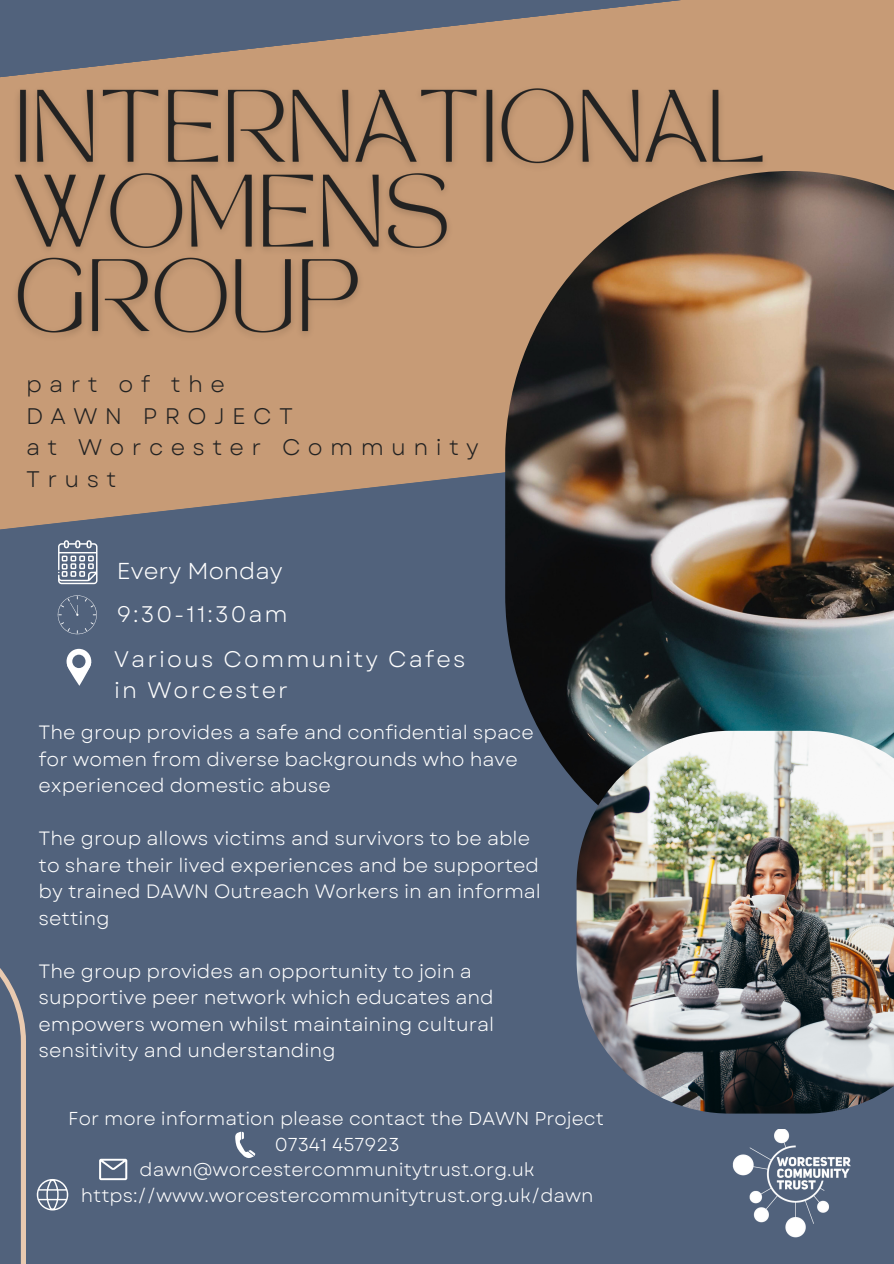
<style>
.page{position:relative;width:894px;height:1264px;background:#fff}
.page>*{position:absolute;margin:0;border:0;box-sizing:border-box;transform-origin:0 0}
.t1{font:22.95px "Garet";color:#fff}
.t2{font:22.5px/31.5px "Garet";letter-spacing:.325em;color:#222}
.t3{font:22.5px/31.5px "Garet";letter-spacing:.09em;color:#fff}
.t4{font:19.2px/26.5px "Garet";color:#fff}
.t5{font:18.6px "Garet";color:#fff}
</style>
<div class="page">
<div style="left:0;top:0;width:893px;height:1263px;background:#51627c"></div>
<svg style="left:0;top:0;width:893px;height:530px;fill:#c79b76"></svg>
<svg style="left:0;top:968px;width:26px;height:295px"></svg>
<img style="left:4px;top:80px;width:773px;height:294px">
<img style="left:505px;top:171px;width:388px;height:612px">
<svg style="left:58px;top:595px;width:39px;height:39px"></svg>
<svg style="left:66px;top:648px;width:25px;height:38px"></svg>
<svg style="left:58px;top:540px;width:39px;height:44px"></svg>
<svg style="left:235px;top:1131px;width:20px;height:27px"></svg>
<svg style="left:99px;top:1158px;width:28px;height:22px"></svg>
<svg style="left:37px;top:1179px;width:31px;height:31px"></svg>
<img style="left:576px;top:730px;width:317px;height:383px">
<img style="left:732px;top:1129px;width:119px;height:108px">
<p class="t2" style="left:26px;top:369px;width:200px">part of the</p>
<p class="t2" style="left:26px;top:400px;width:268px">DAWN PROJECT</p>
<p class="t2" style="left:26px;top:432px;width:454px">at Worcester Community<br>Trust</p>
<p class="t1" style="left:117px;top:554px;width:167px">Every Monday</p>
<p class="t3" style="left:117px;top:598px;width:172px">9:30-11:30am</p>
<p class="t3" style="left:114px;top:643px;width:352px">Various Community Cafes in Worcester</p>
<p class="t4" style="left:39px;top:719px;width:496px">The group provides a safe and confidential space for women from diverse backgrounds who have experienced domestic abuse</p>
<p class="t4" style="left:39px;top:825px;width:503px">The group allows victims and survivors to be able to share their lived experiences and be supported by trained DAWN Outreach Workers in an informal setting</p>
<p class="t4" style="left:39px;top:957px;width:457px">The group provides an opportunity to join a supportive peer network which educates and empowers women whilst maintaining cultural sensitivity and understanding</p>
<p class="t5" style="left:68px;top:1104px;width:537px">For more information please contact the DAWN Project</p>
<p class="t5" style="left:274px;top:1130px;width:126px">07341 457923</p>
<p class="t5" style="left:139px;top:1156px;width:396px">dawn@worcestercommunitytrust.org.uk</p>
<p class="t5" style="left:81px;top:1181px;width:514px">https://www.worcestercommunitytrust.org.uk/dawn</p>
</div>
